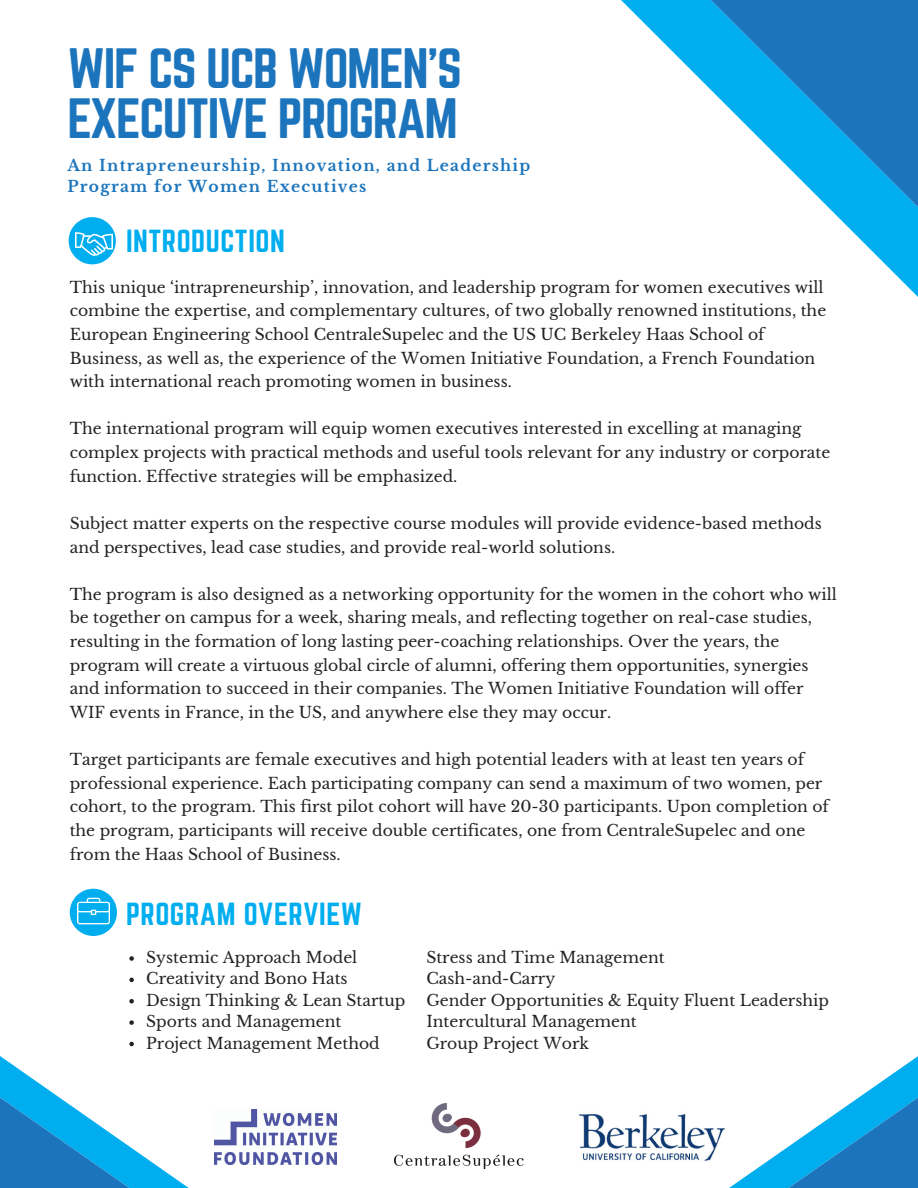
<style>
.page{position:relative;width:918px;height:1188px;background:#fff}
.page>*{position:absolute;margin:0;border:0;box-sizing:border-box;transform-origin:0 0}
.t1{font:49.8px/49.5px "Norwester";letter-spacing:-.03em;color:#1c75bc}
.t2{font:28.05px "Norwester";letter-spacing:.02em;color:#00aeef}
.t3{font:15.6px/23.7px "Libre Baskerville";color:#222}
.t4{font:700 15.6px/21.3px "Libre Baskerville";letter-spacing:.08em;color:#1c75bc}
</style>
<div class="page">
<svg style="left:621px;top:0;width:297px;height:297px"></svg>
<svg style="left:630px;top:0;width:288px;height:249px"></svg>
<svg style="left:729px;top:1056px;width:189px;height:132px"></svg>
<img style="left:395px;top:1104px;width:128px;height:65px">
<img style="left:228px;top:1109px;width:108px;height:55px">
<svg style="left:69px;top:217px;width:47px;height:47px"></svg>
<img style="left:75px;top:225px;width:37px;height:37px">
<svg style="left:70px;top:889px;width:47px;height:47px"></svg>
<img style="left:78px;top:896px;width:31px;height:31px">
<svg style="left:129px;top:956px;width:5px;height:5px"></svg>
<svg style="left:129px;top:978px;width:5px;height:4px"></svg>
<svg style="left:0;top:999px;width:228px;height:189px"></svg>
<img style="left:579px;top:1114px;width:146px;height:47px">
<h1 class="t1" style="left:68px;top:46px;width:396px">WIF CS UCB WOMEN'S<br>EXECUTIVE PROGRAM</h1>
<p class="t4" style="left:68px;top:155px;width:464px">An Intrapreneurship, Innovation, and Leadership<br>Program for Women Executives</p>
<h2 class="t2" style="left:126px;top:227px;width:160px">INTRODUCTION</h2>
<p class="t3" style="left:70px;top:275px;width:758px">This unique ‘intrapreneurship’, innovation, and leadership program for women executives will combine the expertise, and complementary cultures, of two globally renowned institutions, the European Engineering School CentraleSupelec and the US UC Berkeley Haas School of Business, as well as, the experience of the Women Initiative Foundation, a French Foundation with international reach promoting women in business.</p>
<p class="t3" style="left:70px;top:417px;width:762px">The international program will equip women executives interested in excelling at managing complex projects with practical methods and useful tools relevant for any industry or corporate function. Effective strategies will be emphasized.</p>
<p class="t3" style="left:70px;top:512px;width:754px">Subject matter experts on the respective course modules will provide evidence-based methods and perspectives, lead case studies, and provide real-world solutions.</p>
<p class="t3" style="left:70px;top:583px;width:769px">The program is also designed as a networking opportunity for the women in the cohort who will be together on campus for a week, sharing meals, and reflecting together on real-case studies, resulting in the formation of long lasting peer-coaching relationships. Over the years, the program will create a virtuous global circle of alumni, offering them opportunities, synergies and information to succeed in their companies. The Women Initiative Foundation will offer WIF events in France, in the US, and anywhere else they may occur.</p>
<p class="t3" style="left:70px;top:748px;width:761px">Target participants are female executives and high potential leaders with at least ten years of professional experience. Each participating company can send a maximum of two women, per cohort, to the program. This first pilot cohort will have 20-30 participants. Upon completion of the program, participants will receive double certificates, one from CentraleSupelec and one from the Haas School of Business.</p>
<h2 class="t2" style="left:126px;top:900px;width:238px">PROGRAM OVERVIEW</h2>
<p class="t3" style="left:146px;top:947px;width:261px;line-height:21.3px">Systemic Approach Model<br>Creativity and Bono Hats<br>Design Thinking &amp; Lean Startup<br>Sports and Management<br>Project Management Method</p>
<p class="t3" style="left:426px;top:947px;width:404px;line-height:21.3px">Stress and Time Management<br>Cash-and-Carry<br>Gender Opportunities &amp; Equity Fluent Leadership<br>Intercultural Management<br>Group Project Work</p>
</div>
